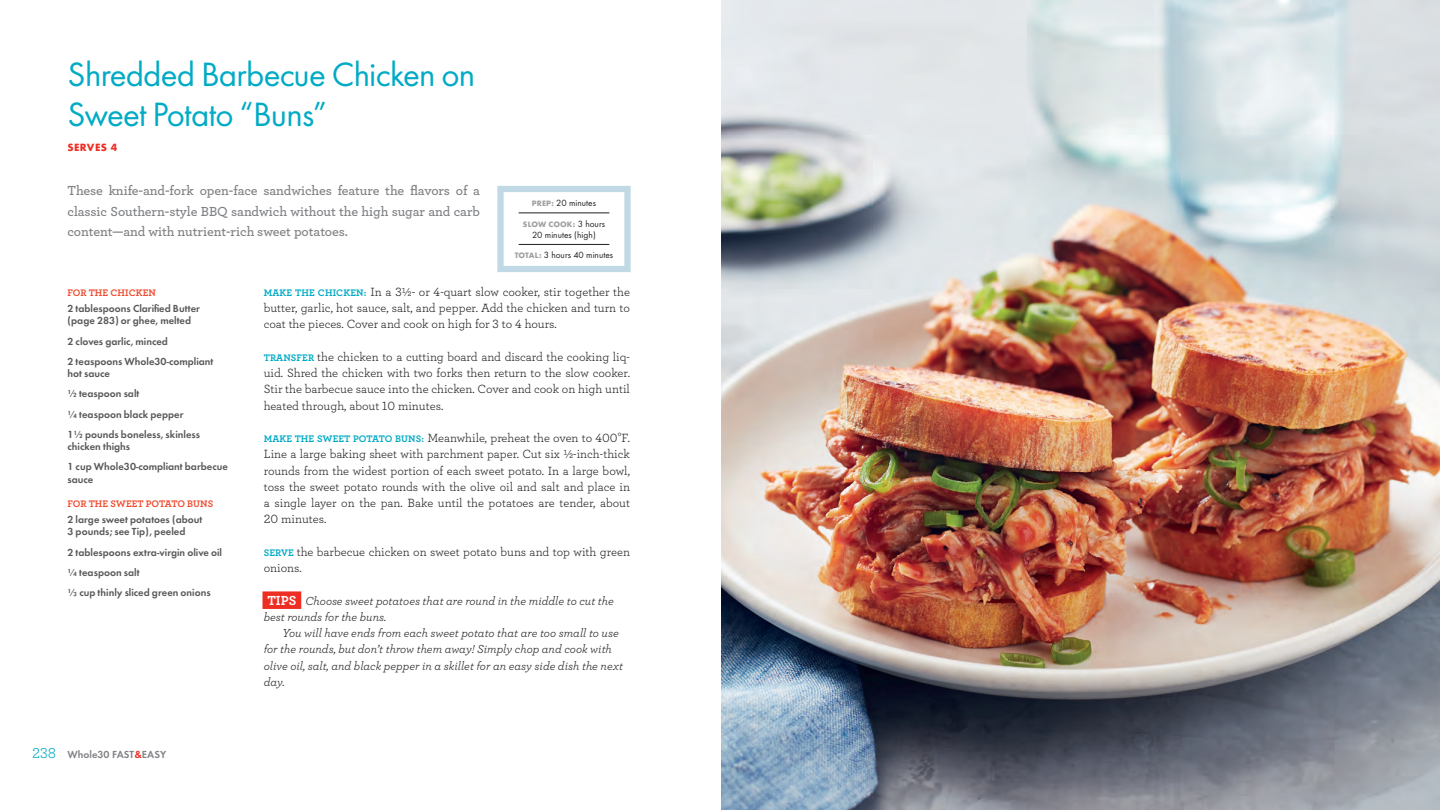
<style>
.page{position:relative;width:1440px;height:810px;background:#fff}
.page>*{position:absolute;margin:0;border:0;box-sizing:border-box;transform-origin:0 0}
.t1{font:35px/40.6px "Futura Round";letter-spacing:-.025em;color:#00abc5}
.t2{font:13.75px/20.2px "Archer Semibold LF";letter-spacing:-.005em;color:#808285;text-align:justify}
.t3{font:12.5px/16.2px "Archer Book LF";color:#231f20;text-align:justify}
.t4{font:12.25px/16.2px "Archer Book LF Italic";color:#231f20}
.t5{font:700 11px "Futura Round";letter-spacing:.04em;color:#ee2e22}
.t6{font:600 10.62px/20.4px "Futura Round";color:#57585a}
.t7{font:600 10.62px "Futura Round";color:#808285}
.t8{font:10px "Archer Bold LF";letter-spacing:.01em;color:#ef4c2f}
.t9{font:9.38px/20.2px "Futura Round";color:#231f20;text-align:center}
.t10{font:700 8.12px "Futura Round";letter-spacing:.01em;color:#9d9fa2}
.s1{font-weight:700;font-size:8.12px;color:#9d9fa2}
.s2{font-weight:400;font-size:9.38px;color:#231f20}
.s3{font-family:"Archer Book LF";font-weight:400;font-size:15px;color:#00abc5}
.s4{color:#ee2e22}
.s5{font-family:"Archer Bold LF";font-size:10px;color:#00abc5}
.s6{font-family:"Archer Bold LF";font-size:13.75px;color:#fff}
</style>
<div class="page">
<hr style="left:519px;top:213px;width:90px;height:1px;background:#231f20">
<hr style="left:519px;top:244px;width:90px;height:1px;background:#231f20">
<div style="left:497px;top:186px;width:134px;height:86px;border:6px solid #c1d9e5"></div>
<div style="left:262px;top:591px;width:39px;height:18px;background:#ee2e22"></div>
<img style="left:721px;top:0;width:719px;height:810px">
<h1 class="t1" style="left:68px;top:51px;width:409px">Shredded Barbecue Chicken on<br>Sweet Potato “Buns”</h1>
<p class="t5" style="left:68px;top:138px;width:51px">SERVES 4</p>
<p class="t2" style="left:68px;top:180px;width:414px">These knife-and-fork open-face sandwiches feature the flavors of a classic Southern-style BBQ sandwich without the high sugar and carb content—and with nutrient-rich sweet potatoes.</p>
<p class="t9" style="left:532px;top:193px;width:66px"><span class="s1">PREP:</span> 20 minutes</p>
<p class="t10" style="left:523px;top:218px;width:84px">SLOW COOK: <span class="s2">3 hours</span></p>
<p class="t9" style="left:515px;top:224px;width:100px">20 minutes (high)<br><span class="s1">TOTAL:</span> 3 hours 40 minutes</p>
<p class="t8" style="left:68px;top:286px;width:90px">FOR THE CHICKEN</p>
<p class="t6" style="left:68px;top:302px;width:134px;line-height:12.1px">2 tablespoons Clarified Butter (page 283) or ghee, melted</p>
<p class="t6" style="left:68px;top:330px;width:147px">2 cloves garlic, minced<br>2 teaspoons Whole30-compliant</p>
<p class="t6" style="left:68px;top:362px;width:134px">hot sauce<br>½ teaspoon salt<br>¼ teaspoon black pepper<br>1½ pounds boneless, skinless</p>
<p class="t6" style="left:68px;top:436px;width:162px">chicken thighs<br>1 cup Whole30-compliant barbecue</p>
<p class="t6" style="left:68px;top:468px;width:27px">sauce</p>
<p class="t8" style="left:68px;top:497px;width:147px">FOR THE SWEET POTATO BUNS</p>
<p class="t6" style="left:68px;top:513px;width:136px;line-height:12.1px">2 large sweet potatoes (about<br>3 pounds; see Tip), peeled</p>
<p class="t6" style="left:68px;top:541px;width:156px">2 tablespoons extra-virgin olive oil ¼ teaspoon salt<br>¹⁄³ cup thinly sliced green onions</p>
<p class="t7" style="left:32px;top:746px;width:136px"><span class="s3">238</span> Whole30 FAST<span class="s4">&amp;</span>EASY</p>
<p class="t3" style="left:264px;top:283px;width:368px"><span class="s5">MAKE THE CHICKEN:</span> In a 3½- or 4-quart slow cooker, stir together the butter, garlic, hot sauce, salt, and pepper. Add the chicken and turn to coat the pieces. Cover and cook on high for 3 to 4 hours.</p>
<p class="t3" style="left:264px;top:348px;width:368px"><span class="s5">TRANSFER</span> the chicken to a cutting board and discard the cooking liq&shy;uid. Shred the chicken with two forks then return to the slow cooker.<br>Stir the barbecue sauce into the chicken. Cover and cook on high until heated through, about 10 minutes.</p>
<p class="t3" style="left:264px;top:429px;width:368px"><span class="s5">MAKE THE SWEET POTATO BUNS:</span> Meanwhile, preheat the oven to 400°F.<br>Line a large baking sheet with parchment paper. Cut six ½-inch-thick rounds from the widest portion of each sweet potato. In a large bowl, toss the sweet potato rounds with the olive oil and salt and place in a single layer on the pan. Bake until the potatoes are tender, about 20 minutes.</p>
<p class="t3" style="left:264px;top:543px;width:368px"><span class="s5">SERVE</span> the barbecue chicken on sweet potato buns and top with green onions.</p>
<p class="t4" style="left:264px;top:592px;width:352px;text-indent:4px"><span class="s6">TIPS</span> Choose sweet potatoes that are round in the middle to cut the best rounds for the buns.</p>
<p class="t4" style="left:264px;top:625px;width:361px;text-indent:19px">You will have ends from each sweet potato that are too small to use for the rounds, but don’t throw them away! Simply chop and cook with olive oil, salt, and black pepper in a skillet for an easy side dish the next day.</p>
</div>
